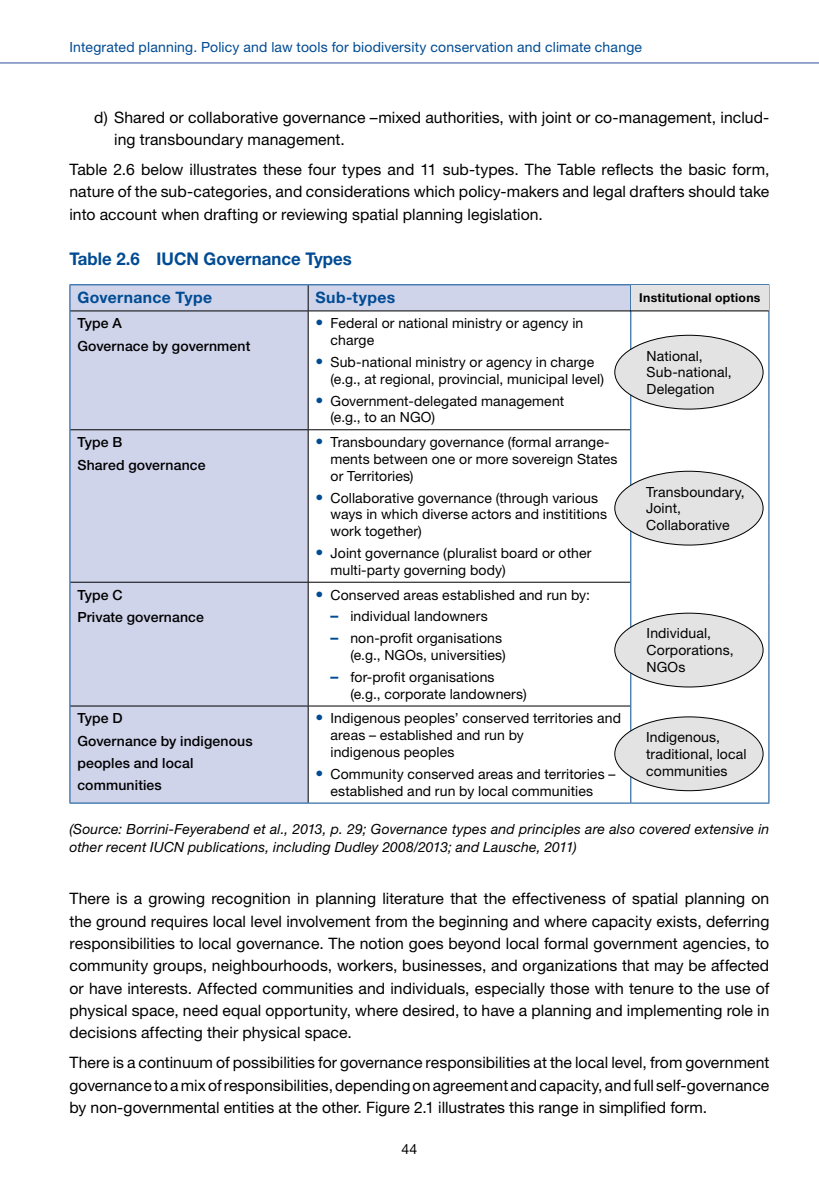
<style>
.page{position:relative;width:819px;height:1191px;background:#fff}
.page>*{position:absolute;margin:0;border:0;box-sizing:border-box;transform-origin:0 0}
.Figure_Tab{font:700 17.5px "Helvetica Neue LT Std";color:#004b93;scale:.96 1}
.Text-Normal{font:15.75px/22.4px "Helvetica Neue LT Std";letter-spacing:.005em;color:#000;text-align:justify}
.Text-Normal_Einzug_A{font:15.75px/22.4px "Helvetica Neue LT Std";letter-spacing:.005em;color:#000}
.Text-Bold{font:700 15.75px "Helvetica Neue LT Std";letter-spacing:.025em;color:#004b93}
.Text-Tabelle_Einzug{font:14px/16.8px "Helvetica Neue LT Std";letter-spacing:.01em;color:#000}
.Fußnote{font:italic 14px/18.6px "Helvetica Neue LT Std";letter-spacing:.01em;color:#000}
.Text-Tabelle_Einzug-2{font:500 14px/22.4px "Helvetica Neue LT Std";letter-spacing:.01em;color:#000}
.t1{font:14px "Helvetica Neue LT Std";letter-spacing:.015em;color:#004b93}
.Text-Tabelle_Einzug-3{font:700 12.25px "Helvetica Neue LT Std";letter-spacing:.02em;color:#000}
.s1{font-weight:700;font-size:15.75px;color:#004b93}
</style>
<div class="page">
<hr style="left:0;top:62px;width:819px;height:2px;background:#8899c9">
<svg style="left:70px;top:285px;width:560px;height:517px"></svg>
<svg style="left:308px;top:285px;width:1px;height:26px"></svg>
<hr style="left:70px;top:311px;width:238px;height:1px;background:#000">
<hr style="left:308px;top:311px;width:322px;height:1px;background:#000">
<hr style="left:308px;top:311px;width:1px;height:118px;background:#000">
<hr style="left:70px;top:429px;width:238px;height:1px;background:#000">
<hr style="left:308px;top:429px;width:322px;height:1px;background:#000">
<hr style="left:308px;top:430px;width:1px;height:152px;background:#000">
<hr style="left:70px;top:582px;width:238px;height:1px;background:#000">
<hr style="left:308px;top:582px;width:322px;height:1px;background:#000">
<hr style="left:308px;top:582px;width:1px;height:123px;background:#000">
<hr style="left:70px;top:705px;width:238px;height:1px;background:#000">
<hr style="left:308px;top:705px;width:322px;height:1px;background:#000">
<hr style="left:308px;top:706px;width:1px;height:96px;background:#000">
<hr style="left:69px;top:284px;width:239px;height:1px;background:#004b93">
<svg style="left:69px;top:285px;width:1px;height:26px"></svg>
<hr style="left:308px;top:284px;width:322px;height:1px;background:#004b93">
<hr style="left:630px;top:284px;width:139px;height:1px;background:#004b93">
<svg style="left:630px;top:285px;width:1px;height:25px"></svg>
<svg style="left:768px;top:285px;width:1px;height:26px"></svg>
<hr style="left:69px;top:311px;width:1px;height:119px;background:#004b93">
<hr style="left:630px;top:311px;width:1px;height:119px;background:#004b93">
<hr style="left:768px;top:311px;width:1px;height:119px;background:#004b93">
<hr style="left:69px;top:430px;width:1px;height:152px;background:#004b93">
<hr style="left:630px;top:430px;width:1px;height:152px;background:#004b93">
<hr style="left:768px;top:430px;width:1px;height:152px;background:#004b93">
<hr style="left:69px;top:582px;width:1px;height:124px;background:#004b93">
<hr style="left:630px;top:582px;width:1px;height:124px;background:#004b93">
<hr style="left:768px;top:582px;width:1px;height:124px;background:#004b93">
<hr style="left:768px;top:706px;width:1px;height:96px;background:#004b93">
<hr style="left:69px;top:706px;width:1px;height:96px;background:#004b93">
<hr style="left:630px;top:706px;width:1px;height:96px;background:#004b93">
<hr style="left:69px;top:802px;width:239px;height:1px;background:#004b93">
<hr style="left:308px;top:802px;width:322px;height:1px;background:#004b93">
<hr style="left:630px;top:802px;width:139px;height:1px;background:#004b93">
<div style="left:614px;top:335px;width:149px;height:74px;background:#e3e3e3;border-radius:50%"></div>
<div style="left:614px;top:471px;width:149px;height:74px;background:#e3e3e3;border-radius:50%"></div>
<div style="left:614px;top:613px;width:149px;height:74px;background:#e3e3e3;border-radius:50%"></div>
<div style="left:614px;top:717px;width:149px;height:73px;background:#e3e3e3;border-radius:50%"></div>
<div style="left:631px;top:285px;width:137px;height:26px;background:#e3e3e3"></div>
<hr style="left:630px;top:310px;width:138px;height:1px;background:#000">
<p class="t1" style="left:69px;top:39px;width:574px">Integrated planning. Policy and law tools for biodiversity conservation and climate change</p>
<p class="Text-Normal_Einzug_A" style="left:114px;top:106px;width:656px;text-indent:-20px">d) Shared or collaborative governance –mixed authorities, with joint or co-management, includ&shy;ing transboundary management.</p>
<p class="Text-Normal" style="left:69px;top:158px;width:701px">Table 2.6 below illustrates these four types and 11 sub-types. The Table reflects the basic form, nature of the sub-categories, and considerations which policy-makers and legal drafters should take into account when drafting or reviewing spatial planning legislation.</p>
<p class="Figure_Tab" style="left:69px;top:248px;width:295px">Table 2.6 IUCN Governance Types</p>
<p class="Text-Bold" style="left:77px;top:288px;width:136px">Governance Type</p>
<p class="Text-Bold" style="left:315px;top:288px;width:81px">Sub-types</p>
<p class="Text-Tabelle_Einzug-2" style="left:77px;top:312px;width:174px">Type A<br>Governace by government</p>
<p class="Text-Tabelle_Einzug" style="left:330px;top:315px;width:254px;text-indent:-15px"><span class="s1">•</span> Federal or national ministry or agency in charge</p>
<p class="Text-Tabelle_Einzug" style="left:330px;top:353px;width:275px;text-indent:-15px"><span class="s1">•</span> Sub-national ministry or agency in charge (e.g., at regional, provincial, municipal level)</p>
<p class="Text-Tabelle_Einzug" style="left:330px;top:392px;width:235px;text-indent:-15px"><span class="s1">•</span> Government-delegated management (e.g., to an NGO)</p>
<p class="Text-Tabelle_Einzug-2" style="left:77px;top:431px;width:130px">Type B<br>Shared governance</p>
<p class="Text-Tabelle_Einzug" style="left:330px;top:433px;width:288px;text-indent:-15px"><span class="s1">•</span> Transboundary governance (formal arrange&shy;ments between one or more sovereign States or Territories)</p>
<p class="Text-Tabelle_Einzug" style="left:330px;top:489px;width:278px;text-indent:-15px"><span class="s1">•</span> Collaborative governance (through various ways in which diverse actors and instititions work together)</p>
<p class="Text-Tabelle_Einzug" style="left:330px;top:544px;width:262px;text-indent:-15px"><span class="s1">•</span> Joint governance (pluralist board or other multi-party governing body)</p>
<p class="Text-Tabelle_Einzug-2" style="left:77px;top:583px;width:128px">Type C<br>Private governance</p>
<p class="Text-Tabelle_Einzug" style="left:315px;top:586px;width:276px"><span class="s1">•</span> Conserved areas established and run by:</p>
<p class="Text-Tabelle_Einzug" style="left:330px;top:608px;width:159px"><span class="s1">–</span> individual landowners</p>
<p class="Text-Tabelle_Einzug" style="left:330px;top:629px;width:177px;text-align:right"><span class="s1">–</span> non-profit organisations (e.g., NGOs, universities)</p>
<p class="Text-Tabelle_Einzug" style="left:350px;top:668px;width:178px;text-indent:-20px"><span class="s1">–</span> for-profit organisations (e.g., corporate landowners)</p>
<p class="Text-Tabelle_Einzug-2" style="left:77px;top:707px;width:177px">Type D<br>Governance by indigenous peoples and local communities</p>
<p class="Text-Tabelle_Einzug" style="left:330px;top:710px;width:292px;text-indent:-15px"><span class="s1">•</span> Indigenous peoples’ conserved territories and areas – established and run by<br>indigenous peoples</p>
<p class="Text-Tabelle_Einzug" style="left:315px;top:765px;width:301px;text-align:center"><span class="s1">•</span> Community conserved areas and territories – established and run by local communities</p>
<p class="Text-Tabelle_Einzug-3" style="left:639px;top:290px;width:123px">Institutional options</p>
<p class="Text-Tabelle_Einzug" style="left:646px;top:347px;width:58px">National,</p>
<p class="Text-Tabelle_Einzug" style="left:646px;top:364px;width:87px">Sub-national,</p>
<p class="Text-Tabelle_Einzug" style="left:646px;top:380px;width:70px">Delegation</p>
<p class="Text-Tabelle_Einzug" style="left:646px;top:483px;width:100px">Transboundary,</p>
<p class="Text-Tabelle_Einzug" style="left:646px;top:500px;width:36px">Joint,</p>
<p class="Text-Tabelle_Einzug" style="left:646px;top:516px;width:85px">Collaborative</p>
<p class="Text-Tabelle_Einzug" style="left:646px;top:625px;width:66px">Individual,</p>
<p class="Text-Tabelle_Einzug" style="left:646px;top:641px;width:89px">Corporations,</p>
<p class="Text-Tabelle_Einzug" style="left:646px;top:658px;width:40px">NGOs</p>
<p class="Text-Tabelle_Einzug" style="left:646px;top:728px;width:102px">Indigenous, traditional, local communities</p>
<p class="Fußnote" style="left:69px;top:819px;width:701px">(Source: Borrini-Feyerabend et al., 2013, p. 29; Governance types and principles are also covered extensive in other recent IUCN publications, including Dudley 2008/2013; and Lausche, 2011)</p>
<p class="Text-Normal" style="left:69px;top:887px;width:701px">There is a growing recognition in planning literature that the effectiveness of spatial planning on the ground requires local level involvement from the beginning and where capacity exists, deferring responsibilities to local governance. The notion goes beyond local formal government agencies, to community groups, neighbourhoods, workers, businesses, and organizations that may be affected or have interests. Affected communities and individuals, especially those with tenure to the use of physical space, need equal opportunity, where desired, to have a planning and implementing role in decisions affecting their physical space.</p>
<p class="Text-Normal" style="left:69px;top:1051px;width:701px">There is a continuum of possibilities for governance responsibilities at the local level, from government governance to a mix of responsibilities, depending on agreement and capacity, and full self-governance by non-governmental entities at the other. Figure 2.1 illustrates this range in simplified form.</p>
<p class="Text-Tabelle_Einzug" style="left:401px;top:1140px;width:17px">44</p>
</div>
